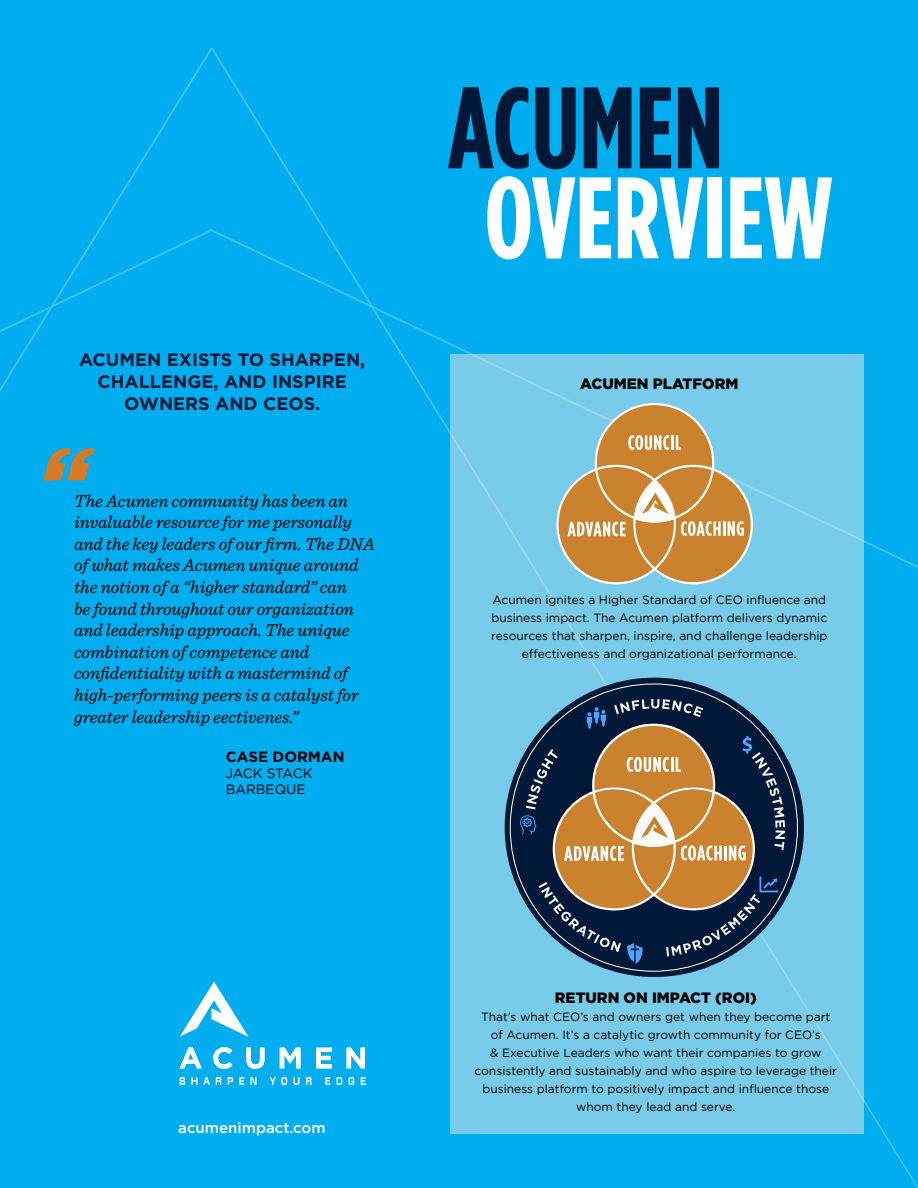
<style>
.page{position:relative;width:918px;height:1188px;background:#00aeef}
.page>*{position:absolute;margin:0;border:0;box-sizing:border-box;transform-origin:0 0}
.t1{font:700 115.5px "Gotham Condensed";color:#fff}
.t2{font:700 115.5px "Gotham Condensed";color:#001838}
.t3{font:italic 900 90px "Gotham";color:#d57b27}
.t4{font:italic 18px/21.6px "Sentinel";color:#000}
.t5{font:700 18px "Gotham";color:#001838}
.t6{font:900 15px "Gotham";color:#000}
.t7{font:500 15px "Gotham";color:#fff}
.t8{font:700 15px "Gotham";color:#000}
.t9{font:13.5px "Gotham";letter-spacing:-.025em;color:#000}
.t10{font:13.5px "Gotham";color:#000}
.t11{font:12px/18px "Gotham";color:#000;text-align:center}
</style>
<div class="page">
<svg style="left:0;top:48px;width:211px;height:344px"></svg>
<svg style="left:0;top:229px;width:213px;height:110px"></svg>
<svg style="left:180px;top:982px;width:69px;height:55px"></svg>
<svg style="left:180px;top:1077px;width:5px;height:8px"></svg>
<svg style="left:192px;top:1077px;width:5px;height:8px"></svg>
<svg style="left:203px;top:1077px;width:7px;height:8px"></svg>
<svg style="left:216px;top:1077px;width:5px;height:8px"></svg>
<svg style="left:228px;top:1077px;width:5px;height:8px"></svg>
<svg style="left:239px;top:1077px;width:5px;height:8px"></svg>
<svg style="left:251px;top:1077px;width:5px;height:8px"></svg>
<svg style="left:270px;top:1077px;width:17px;height:8px"></svg>
<svg style="left:294px;top:1077px;width:5px;height:8px"></svg>
<svg style="left:306px;top:1077px;width:5px;height:8px"></svg>
<svg style="left:325px;top:1077px;width:5px;height:8px"></svg>
<svg style="left:337px;top:1077px;width:5px;height:8px"></svg>
<svg style="left:349px;top:1077px;width:5px;height:8px"></svg>
<svg style="left:361px;top:1077px;width:5px;height:8px"></svg>
<svg style="left:180px;top:1047px;width:22px;height:22px"></svg>
<svg style="left:213px;top:1047px;width:19px;height:22px"></svg>
<svg style="left:246px;top:1048px;width:18px;height:21px"></svg>
<svg style="left:280px;top:1048px;width:20px;height:21px"></svg>
<svg style="left:316px;top:1048px;width:16px;height:21px"></svg>
<svg style="left:347px;top:1048px;width:18px;height:21px"></svg>
<div style="left:450px;top:354px;width:414px;height:780px;background:#79cbea"></div>
<svg style="left:505px;top:678px;width:299px;height:299px;background:#172d4b"></svg>
<div style="left:510px;top:684px;width:287px;height:287px;background:#001838;border-radius:50%"></div>
<svg style="left:520px;top:699px;width:265px;height:265px"></svg>
<svg style="left:556px;top:403px;width:197px;height:181px"></svg>
<p class="t5" style="left:79px;top:348px;width:288px">ACUMEN EXISTS TO SHARPEN,</p>
<p class="t5" style="left:98px;top:370px;width:251px">CHALLENGE, AND INSPIRE</p>
<p class="t5" style="left:124px;top:391px;width:198px">OWNERS AND CEOS.</p>
<p class="t3" style="left:38px;top:417px;width:52px">“</p>
<p class="t4" style="left:74px;top:489px;width:302px">The Acumen community has been an invaluable resource for me personally and the key leaders of our firm. The DNA of what makes Acumen unique around the notion of a “higher standard” can<br>be found throughout our organization and leadership approach. The unique combination of competence and confidentiality with a mastermind of high-performing peers is a catalyst for greater leadership eectivenes.”</p>
<p class="t8" style="left:226px;top:747px;width:120px">CASE DORMAN</p>
<p class="t9" style="left:226px;top:765px;width:88px">JACK STACK</p>
<p class="t10" style="left:226px;top:781px;width:81px">BARBEQUE</p>
<p class="t2" style="left:448px;top:60px;width:277px">ACUMEN</p>
<p class="t1" style="left:485px;top:150px;width:350px">OVERVIEW</p>
<p class="t6" style="left:580px;top:374px;width:160px">ACUMEN PLATFORM</p>
<p class="t11" style="left:491px;top:590px;width:338px">Acumen ignites a Higher Standard of CEO influence and business impact. The Acumen platform delivers dynamic resources that sharpen, inspire, and challenge leadership effectiveness and organizational performance.</p>
<p class="t7" style="left:178px;top:1118px;width:149px">acumenimpact.com</p>
<p class="t6" style="left:555px;top:987px;width:203px">RETURN ON IMPACT (ROI)</p>
<p class="t11" style="left:475px;top:1008px;width:364px">That’s what CEO’s and owners get when they become part of Acumen. It’s a catalytic growth community for CEO’s<br>&amp; Executive Leaders who want their companies to grow consistently and sustainably and who aspire to leverage their business platform to positively impact and influence those whom they lead and serve.</p>
</div>
